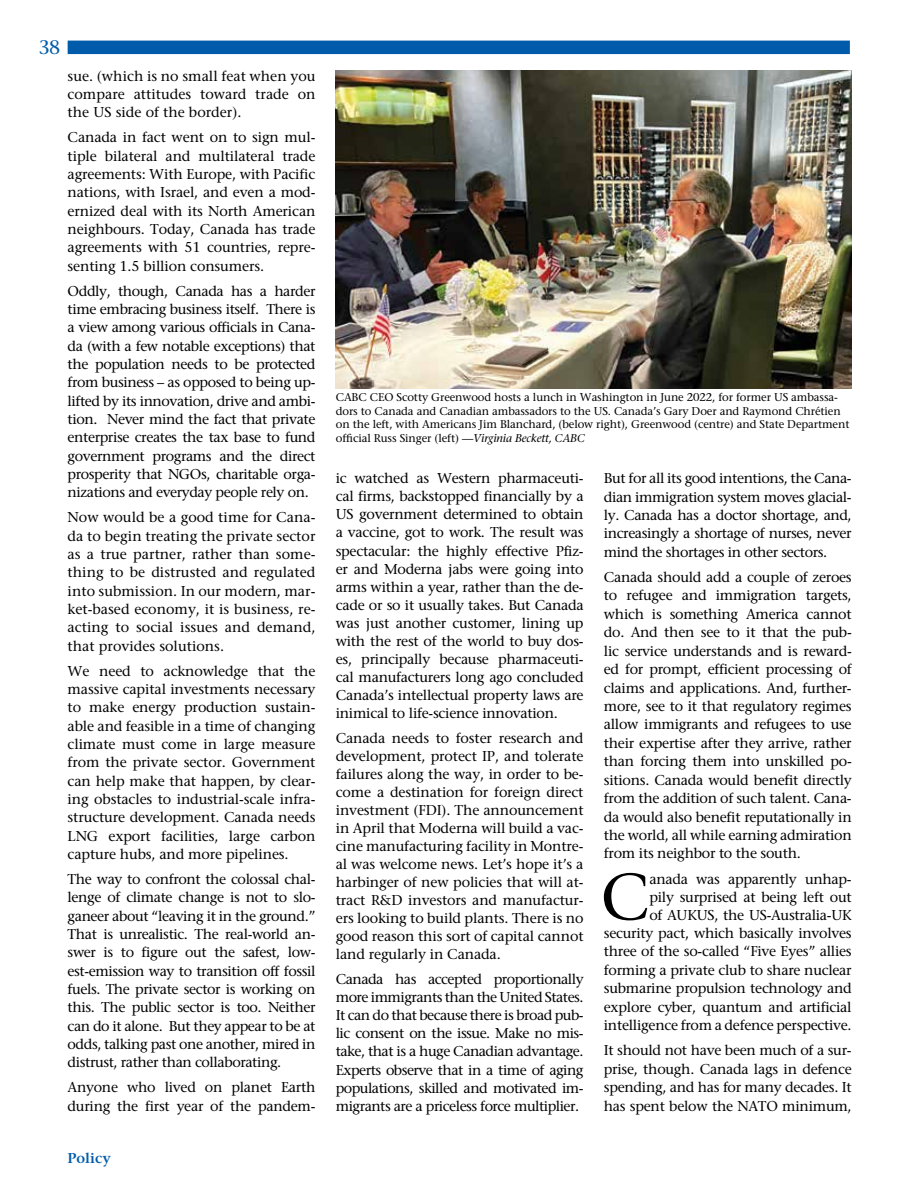
<style>
.page{position:relative;width:918px;height:1188px;background:#fff}
.page>*{position:absolute;margin:0;border:0;box-sizing:border-box;transform-origin:0 0}
.t1{font:65.7px "Stone Serif";color:#000}
.t2{font:19.5px "Stone Serif";color:#005cab}
.t3{font:14.25px/18.3px "Stone Serif";letter-spacing:-.02em;color:#000;text-align:justify}
.t4{font:600 14.25px "Stone Serif";color:#005cab}
.t5{font:11.25px/13.5px "Stone Serif";letter-spacing:-.01em;color:#000}
.s1{font-style:italic}
</style>
<div class="page">
<div style="left:68px;top:41px;width:782px;height:13px;background:#005cab"></div>
<img style="left:336px;top:70px;width:516px;height:319px">
<h2 class="t2" style="left:39px;top:36px;width:23px">38</h2>
<p class="t3" style="left:68px;top:67px;width:249px">sue. (which is no small feat when you compare attitudes toward trade on the US side of the border).</p>
<p class="t3" style="left:68px;top:128px;width:249px">Canada in fact went on to sign mul&shy;tiple bilateral and multilateral trade agreements: With Europe, with Pacific nations, with Israel, and even a mod&shy;ernized deal with its North American neighbours. Today, Canada has trade agreements with 51 countries, repre&shy;senting 1.5 billion consumers.</p>
<p class="t3" style="left:68px;top:282px;width:249px">Oddly, though, Canada has a harder time embracing business itself. There is a view among various officials in Cana&shy;da (with a few notable exceptions) that the population needs to be protected from business – as opposed to being up&shy;lifted by its innovation, drive and ambi&shy;tion. Never mind the fact that private enterprise creates the tax base to fund government programs and the direct prosperity that NGOs, charitable orga&shy;nizations and everyday people rely on.</p>
<p class="t3" style="left:68px;top:508px;width:249px">Now would be a good time for Cana&shy;da to begin treating the private sector as a true partner, rather than some&shy;thing to be distrusted and regulated into submission. In our modern, mar&shy;ket-based economy, it is business, re&shy;acting to social issues and demand, that provides solutions.</p>
<p class="t3" style="left:68px;top:662px;width:249px">We need to acknowledge that the massive capital investments necessary to make energy production sustain&shy;able and feasible in a time of changing climate must come in large measure from the private sector. Government can help make that happen, by clear&shy;ing obstacles to industrial-scale infra&shy;structure development. Canada needs LNG export facilities, large carbon capture hubs, and more pipelines.</p>
<p class="t3" style="left:68px;top:870px;width:249px">The way to confront the colossal chal&shy;lenge of climate change is not to slo&shy;ganeer about “leaving it in the ground.” That is unrealistic. The real-world an&shy;swer is to figure out the safest, low&shy;est-emission way to transition off fossil fuels. The private sector is working on this. The public sector is too. Neither can do it alone. But they appear to be at odds, talking past one another, mired in distrust, rather than collaborating.</p>
<p class="t3" style="left:68px;top:1078px;width:249px">Anyone who lived on planet Earth during the first year of the pandem-</p>
<p class="t4" style="left:68px;top:1149px;width:45px">Policy</p>
<p class="t5" style="left:336px;top:391px;width:515px">CABC CEO Scotty Greenwood hosts a lunch in Washington in June 2022, for former US ambassa&shy;dors to Canada and Canadian ambassadors to the US. Canada’s Gary Doer and Raymond Chrétien on the left, with Americans Jim Blanchard, (below right), Greenwood (centre) and State Department official Russ Singer (left) <span class="s1">—Virginia Beckett, CABC</span></p>
<p class="t3" style="left:336px;top:469px;width:249px">ic watched as Western pharmaceuti&shy;cal firms, backstopped financially by a US government determined to obtain a vaccine, got to work. The result was spectacular: the highly effective Pfiz&shy;er and Moderna jabs were going into arms within a year, rather than the de&shy;cade or so it usually takes. But Canada was just another customer, lining up with the rest of the world to buy dos&shy;es, principally because pharmaceuti&shy;cal manufacturers long ago concluded Canada’s intellectual property laws are inimical to life-science innovation.</p>
<p class="t3" style="left:336px;top:729px;width:249px">Canada needs to foster research and development, protect IP, and tolerate failures along the way, in order to be&shy;come a destination for foreign direct investment (FDI). The announcement in April that Moderna will build a vac&shy;cine manufacturing facility in Montre&shy;al was welcome news. Let’s hope it’s a harbinger of new policies that will at&shy;tract R&amp;D investors and manufactur&shy;ers looking to build plants. There is no good reason this sort of capital cannot land regularly in Canada.</p>
<p class="t3" style="left:336px;top:970px;width:249px">Canada has accepted proportionally more immigrants than the United States.<br>It can do that because there is broad pub&shy;lic consent on the issue. Make no mis&shy;take, that is a huge Canadian advantage.<br>Experts observe that in a time of aging populations, skilled and motivated im&shy;migrants are a priceless force multiplier.</p>
<p class="t3" style="left:604px;top:469px;width:249px">But for all its good intentions, the Cana&shy;dian immigration system moves glacial&shy;ly. Canada has a doctor shortage, and, increasingly a shortage of nurses, never mind the shortages in other sectors.</p>
<p class="t3" style="left:604px;top:568px;width:249px">Canada should add a couple of zeroes to refugee and immigration targets, which is something America cannot do. And then see to it that the pub&shy;lic service understands and is reward&shy;ed for prompt, efficient processing of claims and applications. And, further&shy;more, see to it that regulatory regimes allow immigrants and refugees to use their expertise after they arrive, rather than forcing them into unskilled po&shy;sitions. Canada would benefit directly from the addition of such talent. Cana&shy;da would also benefit reputationally in the world, all while earning admiration from its neighbor to the south.</p>
<h1 class="t1" style="left:601px;top:858px;width:50px">C</h1>
<p class="t3" style="left:604px;top:870px;width:249px;text-align:right">anada was apparently unhap-<br>pily surprised at being left out<br>of AUKUS, the US-Australia-UK security pact, which basically involves three of the so-called “Five Eyes” allies forming a private club to share nuclear submarine propulsion technology and explore cyber, quantum and artificial intelligence from a defence perspective.</p>
<p class="t3" style="left:604px;top:1041px;width:249px">It should not have been much of a sur&shy;prise, though. Canada lags in defence spending, and has for many decades. It has spent below the NATO minimum,</p>
</div>
